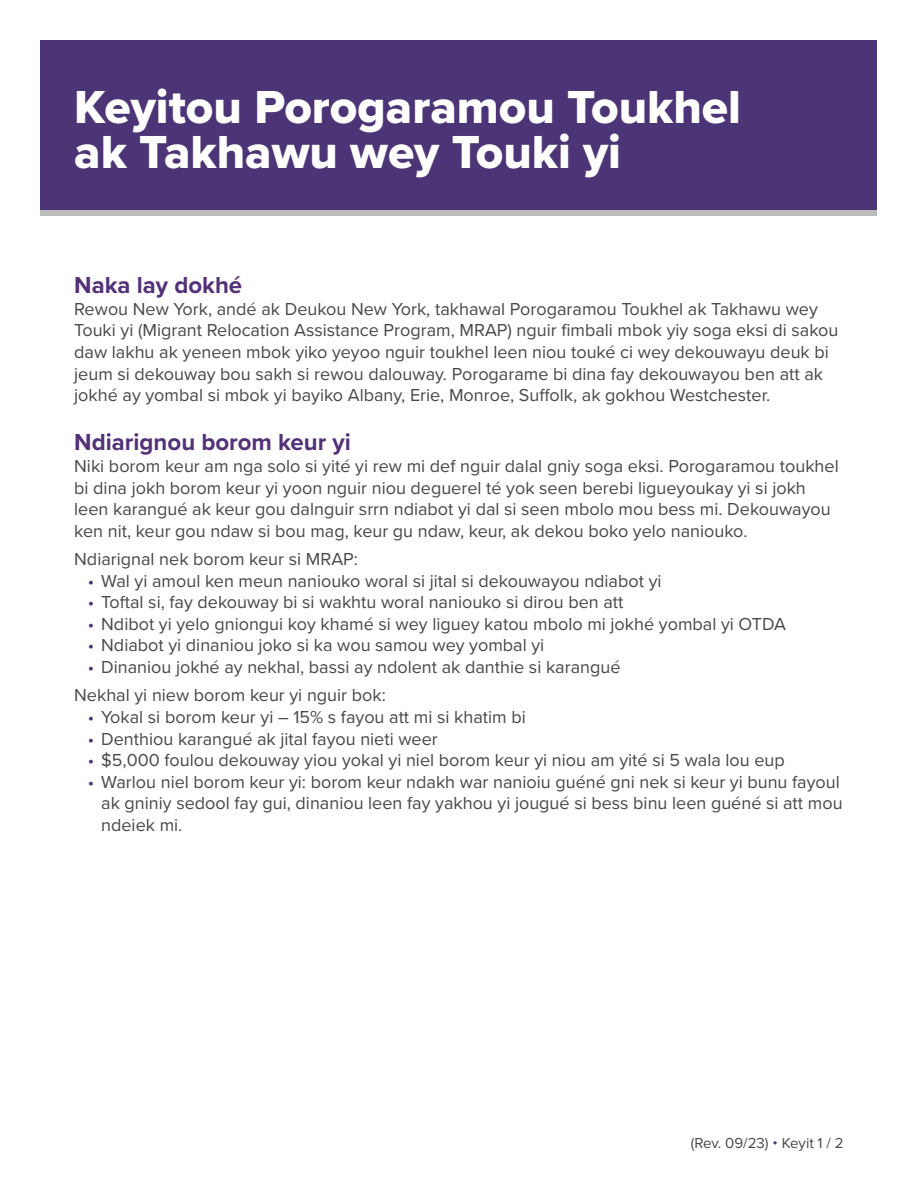
<style>
.page{position:relative;width:918px;height:1188px;background:#fff}
.page>*{position:absolute;margin:0;border:0;box-sizing:border-box;transform-origin:0 0}
.t1{font:48px/45px "Proxima Nova Extrabld";color:#fff}
.t2{font:700 24px "Proxima Nova";color:#523178}
.Body{font:18px/21.6px "Proxima Nova";color:#484848}
.t3{font:15px "Proxima Nova";color:#484848}
.s1{color:#4c3576}
</style>
<div class="page">
<div style="left:40px;top:40px;width:838px;height:173px;background:#4c3576"></div>
<div style="left:40px;top:211px;width:838px;height:5px;background:#bbbcbc"></div>
<h1 class="t1" style="left:74px;top:84px;width:668px">Keyitou Porogaramou Toukhel ak Takhawu wey Touki yi</h1>
<h2 class="t2" style="left:74px;top:267px;width:169px">Naka lay dokhé</h2>
<p class="Body" style="left:74px;top:297px;width:766px">Rewou New York, andé ak Deukou New York, takhawal Porogaramou Toukhel ak Takhawu wey Touki yi (Migrant Relocation Assistance Program, MRAP) nguir fimbali mbok yiy soga eksi di sakou daw lakhu ak yeneen mbok yiko yeyoo nguir toukhel leen niou touké ci wey dekouwayu deuk bi jeum si dekouway bou sakh si rewou dalouway. Porogarame bi dina fay dekouwayou ben att ak jokhé ay yombal si mbok yi bayiko Albany, Erie, Monroe, Suffolk, ak gokhou Westchester.</p>
<h2 class="t2" style="left:74px;top:424px;width:278px">Ndiarignou borom keur yi</h2>
<p class="Body" style="left:74px;top:454px;width:766px">Niki borom keur am nga solo si yité yi rew mi def nguir dalal gniy soga eksi. Porogaramou toukhel bi dina jokh borom keur yi yoon nguir niou deguerel té yok seen berebi ligueyoukay yi si jokh leen karangué ak keur gou dalnguir srrn ndiabot yi dal si seen mbolo mou bess mi. Dekouwayou ken nit, keur gou ndaw si bou mag, keur gu ndaw, keur, ak dekou boko yelo naniouko.</p>
<p class="Body" style="left:74px;top:547px;width:285px">Ndiarignal nek borom keur si MRAP:</p>
<p class="Body" style="left:88px;top:569px;width:575px"><span class="s1">•</span> Wal yi amoul ken meun naniouko woral si jital si dekouwayou ndiabot yi</p>
<p class="Body" style="left:88px;top:591px;width:537px"><span class="s1">•</span> Toftal si, fay dekouway bi si wakhtu woral naniouko si dirou ben att</p>
<p class="Body" style="left:88px;top:612px;width:700px"><span class="s1">•</span> Ndibot yi yelo gniongui koy khamé si wey liguey katou mbolo mi jokhé yombal yi OTDA</p>
<p class="Body" style="left:88px;top:634px;width:458px"><span class="s1">•</span> Ndiabot yi dinaniou joko si ka wou samou wey yombal yi</p>
<p class="Body" style="left:88px;top:655px;width:534px"><span class="s1">•</span> Dinaniou jokhé ay nekhal, bassi ay ndolent ak danthie si karangué</p>
<p class="Body" style="left:74px;top:684px;width:313px">Nekhal yi niew borom keur yi nguir bok:</p>
<p class="Body" style="left:88px;top:705px;width:440px"><span class="s1">•</span> Yokal si borom keur yi – 15% s fayou att mi si khatim bi</p>
<p class="Body" style="left:88px;top:727px;width:352px"><span class="s1">•</span> Denthiou karangué ak jital fayou nieti weer</p>
<p class="Body" style="left:88px;top:749px;width:699px"><span class="s1">•</span> $5,000 foulou dekouway yiou yokal yi niel borom keur yi niou am yité si 5 wala lou eup</p>
<p class="Body" style="left:101px;top:770px;width:743px;text-indent:-14px"><span class="s1">•</span> Warlou niel borom keur yi: borom keur ndakh war nanioiu guéné gni nek si keur yi bunu fayoul ak gniniy sedool fay gui, dinaniou leen fay yakhou yi jougué si bess binu leen guéné si att mou ndeiek mi.</p>
<p class="t3" style="left:691px;top:1131px;width:155px">(Rev. 09/23) <span class="s1">•</span> Keyit 1 / 2</p>
</div>
